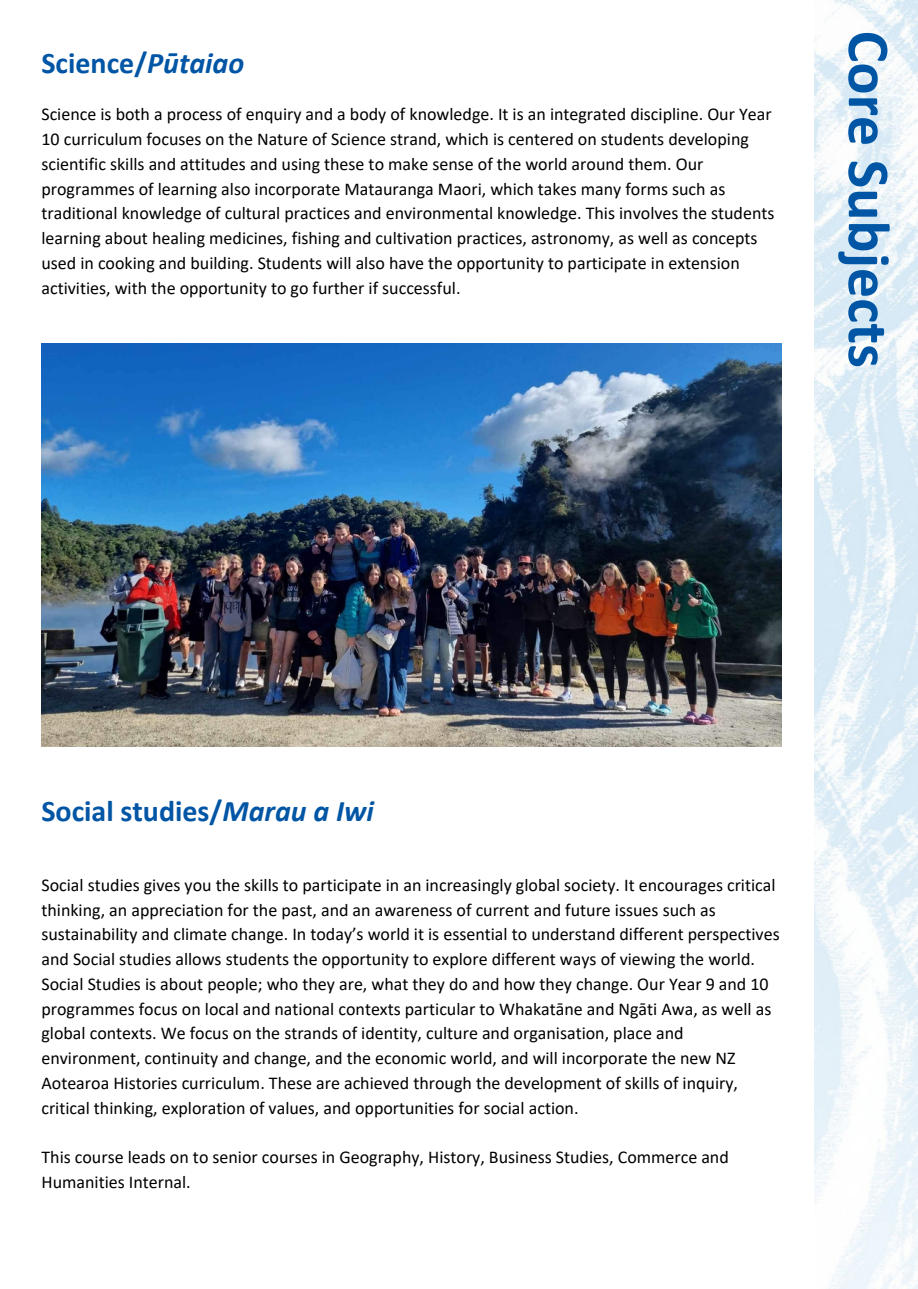
<style>
.page{position:relative;width:918px;height:1289px;background:#fff}
.page>*{position:absolute;margin:0;border:0;box-sizing:border-box;transform-origin:0 0}
.t1{font:700 60px "Calibri";color:#0055a5}
.t2{font:700 30px "Calibri";color:#0055a5}
.t3{font:18px/24.8px "Calibri";color:#000}
.s1{font-style:italic}
</style>
<div class="page">
<img style="left:815px;top:0;width:103px;height:1288px">
<img style="left:41px;top:343px;width:741px;height:403px">
<p class="t2" style="left:41px;top:50px;width:204px">Science/<span class="s1">Pūtaiao</span></p>
<p class="t3" style="left:41px;top:103px;width:735px">Science is both a process of enquiry and a body of knowledge. It is an integrated discipline. Our Year 10 curriculum focuses on the Nature of Science strand, which is centered on students developing scientific skills and attitudes and using these to make sense of the world around them. Our programmes of learning also incorporate Matauranga Maori, which takes many forms such as traditional knowledge of cultural practices and environmental knowledge. This involves the students learning about healing medicines, fishing and cultivation practices, astronomy, as well as concepts used in cooking and building. Students will also have the opportunity to participate in extension activities, with the opportunity to go further if successful.</p>
<p class="t1" style="left:894px;top:31px;width:339px;rotate:90deg">Core Subjects</p>
<p class="t2" style="left:41px;top:798px;width:334px">Social studies/<span class="s1">Marau a Iwi</span></p>
<p class="t3" style="left:41px;top:873px;width:740px">Social studies gives you the skills to participate in an increasingly global society. It encourages critical thinking, an appreciation for the past, and an awareness of current and future issues such as sustainability and climate change. In today’s world it is essential to understand different perspectives and Social studies allows students the opportunity to explore different ways of viewing the world.<br>Social Studies is about people; who they are, what they do and how they change. Our Year 9 and 10 programmes focus on local and national contexts particular to Whakatāne and Ngāti Awa, as well as global contexts. We focus on the strands of identity, culture and organisation, place and environment, continuity and change, and the economic world, and will incorporate the new NZ Aotearoa Histories curriculum. These are achieved through the development of skills of inquiry, critical thinking, exploration of values, and opportunities for social action.</p>
<p class="t3" style="left:41px;top:1146px;width:689px">This course leads on to senior courses in Geography, History, Business Studies, Commerce and<br>Humanities Internal.</p>
</div>
